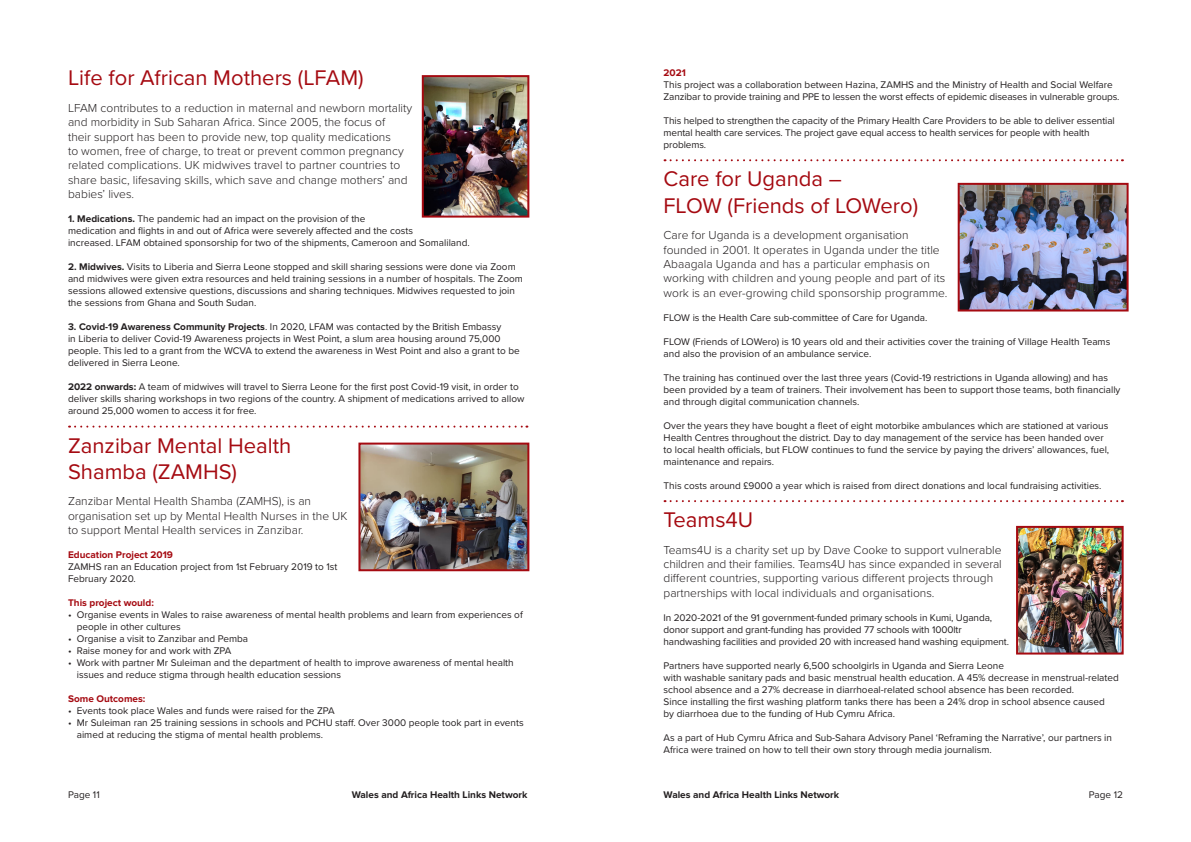
<style>
.page{position:relative;width:1191px;height:842px;background:#fff}
.page>*{position:absolute;margin:0;border:0;box-sizing:border-box;transform-origin:0 0}
.Paragraph_Style_1{font:22px/26.4px "Proxima Nova";color:#a50a11}
.Paragraph_Style_1-2{font:300 12px/14.4px "Proxima Nova";color:#231f20}
.Paragraph_Style_1-3{font:10px/12px "Proxima Nova";color:#231f20}
.Paragraph_Style_1-4{font:700 10px "Proxima Nova";color:#231f20}
.Paragraph_Style_1-5{font:700 10px "Proxima Nova";color:#a50a11}
.s1{font-weight:700}
</style>
<div class="page">
<svg style="left:69px;top:426px;width:458px;height:2px"></svg>
<svg style="left:664px;top:159px;width:459px;height:2px"></svg>
<svg style="left:664px;top:500px;width:459px;height:2px"></svg>
<img style="left:425px;top:78px;width:101px;height:137px">
<div style="left:422px;top:75px;width:107px;height:143px;border:2px solid #a50a11"></div>
<img style="left:1019px;top:529px;width:101px;height:122px">
<div style="left:1016px;top:526px;width:107px;height:128px;border:2px solid #a50a11"></div>
<img style="left:960px;top:186px;width:165px;height:122px">
<div style="left:957px;top:183px;width:171px;height:128px;border:2px solid #a50a11"></div>
<img style="left:361px;top:446px;width:165px;height:122px">
<div style="left:358px;top:443px;width:171px;height:128px;border:2px solid #a50a11"></div>
<p class="Paragraph_Style_1" style="left:68px;top:64px;width:297px">Life for African Mothers (LFAM)</p>
<p class="Paragraph_Style_1-2" style="left:68px;top:100px;width:346px">LFAM contributes to a reduction in maternal and newborn mortality and morbidity in Sub Saharan Africa. Since 2005, the focus of<br>their support has been to provide new, top quality medications<br>to women, free of charge, to treat or prevent common pregnancy related complications. UK midwives travel to partner countries to share basic, lifesaving skills, which save and change mothers’ and babies’ lives.</p>
<p class="Paragraph_Style_1-3" style="left:68px;top:212px;width:403px"><span class="s1">1. Medications.</span> The pandemic had an impact on the provision of the<br>medication and flights in and out of Africa were severely affected and the costs<br>increased. LFAM obtained sponsorship for two of the shipments, Cameroon and Somaliland.</p>
<p class="Paragraph_Style_1-3" style="left:68px;top:260px;width:456px"><span class="s1">2. Midwives.</span> Visits to Liberia and Sierra Leone stopped and skill sharing sessions were done via Zoom and midwives were given extra resources and held training sessions in a number of hospitals. The Zoom sessions allowed extensive questions, discussions and sharing techniques. Midwives requested to join the sessions from Ghana and South Sudan.</p>
<p class="Paragraph_Style_1-3" style="left:68px;top:320px;width:453px"><span class="s1">3. Covid-19 Awareness Community Projects</span>. In 2020, LFAM was contacted by the British Embassy<br>in Liberia to deliver Covid-19 Awareness projects in West Point, a slum area housing around 75,000 people. This led to a grant from the WCVA to extend the awareness in West Point and also a grant to be delivered in Sierra Leone.</p>
<p class="Paragraph_Style_1-3" style="left:68px;top:380px;width:458px"><span class="s1">2022 onwards:</span> A team of midwives will travel to Sierra Leone for the first post Covid-19 visit, in order to deliver skills sharing workshops in two regions of the country. A shipment of medications arrived to allow around 25,000 women to access it for free.</p>
<p class="Paragraph_Style_1" style="left:68px;top:431px;width:225px">Zanzibar Mental Health<br>Shamba (ZAMHS)</p>
<p class="Paragraph_Style_1-2" style="left:68px;top:494px;width:281px">Zanzibar Mental Health Shamba (ZAMHS), is an organisation set up by Mental Health Nurses in the UK to support Mental Health services in Zanzibar.</p>
<p class="Paragraph_Style_1-5" style="left:68px;top:550px;width:106px">Education Project 2019</p>
<p class="Paragraph_Style_1-3" style="left:68px;top:560px;width:271px">ZAMHS ran an Education project from 1st February 2019 to 1st<br>February 2020.</p>
<p class="Paragraph_Style_1-5" style="left:68px;top:598px;width:87px">This project would:</p>
<p class="Paragraph_Style_1-3" style="left:77px;top:608px;width:447px;text-indent:-9px">• Organise events in Wales to raise awareness of mental health problems and learn from experiences of people in other cultures</p>
<p class="Paragraph_Style_1-3" style="left:68px;top:632px;width:182px">• Organise a visit to Zanzibar and Pemba</p>
<p class="Paragraph_Style_1-3" style="left:68px;top:644px;width:165px">• Raise money for and work with ZPA</p>
<p class="Paragraph_Style_1-3" style="left:77px;top:656px;width:438px;text-indent:-9px">• Work with partner Mr Suleiman and the department of health to improve awareness of mental health issues and reduce stigma through health education sessions</p>
<p class="Paragraph_Style_1-5" style="left:68px;top:694px;width:79px">Some Outcomes:</p>
<p class="Paragraph_Style_1-3" style="left:68px;top:704px;width:268px">• Events took place Wales and funds were raised for the ZPA</p>
<p class="Paragraph_Style_1-3" style="left:77px;top:716px;width:448px;text-indent:-9px">• Mr Suleiman ran 25 training sessions in schools and PCHU staff. Over 3000 people took part in events aimed at reducing the stigma of mental health problems.</p>
<p class="Paragraph_Style_1-5" style="left:663px;top:68px;width:24px">2021</p>
<p class="Paragraph_Style_1-3" style="left:663px;top:78px;width:457px">This project was a collaboration between Hazina, ZAMHS and the Ministry of Health and Social Welfare<br>Zanzibar to provide training and PPE to lessen the worst effects of epidemic diseases in vulnerable groups.</p>
<p class="Paragraph_Style_1-3" style="left:663px;top:114px;width:453px">This helped to strengthen the capacity of the Primary Health Care Providers to be able to deliver essential mental health care services. The project gave equal access to health services for people with health problems.</p>
<p class="Paragraph_Style_1" style="left:663px;top:165px;width:256px">Care for Uganda –<br>FLOW (Friends of LOWero)</p>
<p class="Paragraph_Style_1-2" style="left:663px;top:227px;width:285px">Care for Uganda is a development organisation founded in 2001. It operates in Uganda under the title Abaagala Uganda and has a particular emphasis on working with children and young people and part of its work is an ever-growing child sponsorship programme.</p>
<p class="Paragraph_Style_1-3" style="left:663px;top:311px;width:265px">FLOW is the Health Care sub-committee of Care for Uganda.</p>
<p class="Paragraph_Style_1-3" style="left:663px;top:335px;width:448px">FLOW (Friends of LOWero) is 10 years old and their activities cover the training of Village Health Teams and also the provision of an ambulance service.</p>
<p class="Paragraph_Style_1-3" style="left:663px;top:371px;width:458px">The training has continued over the last three years (Covid-19 restrictions in Uganda allowing) and has been provided by a team of trainers. Their involvement has been to support those teams, both financially and through digital communication channels.</p>
<p class="Paragraph_Style_1-3" style="left:663px;top:419px;width:447px">Over the years they have bought a fleet of eight motorbike ambulances which are stationed at various Health Centres throughout the district. Day to day management of the service has been handed over to local health officials, but FLOW continues to fund the service by paying the drivers’ allowances, fuel, maintenance and repairs.</p>
<p class="Paragraph_Style_1-3" style="left:663px;top:479px;width:439px">This costs around £9000 a year which is raised from direct donations and local fundraising activities.</p>
<p class="Paragraph_Style_1" style="left:663px;top:506px;width:91px">Teams4U</p>
<p class="Paragraph_Style_1-2" style="left:663px;top:542px;width:340px">Teams4U is a charity set up by Dave Cooke to support vulnerable children and their families. Teams4U has since expanded in several different countries, supporting various different projects through partnerships with local individuals and organisations.</p>
<p class="Paragraph_Style_1-3" style="left:663px;top:611px;width:347px">In 2020-2021 of the 91 government-funded primary schools in Kumi, Uganda, donor support and grant-funding has provided 77 schools with 1000ltr handwashing facilities and provided 20 with increased hand washing equipment.</p>
<p class="Paragraph_Style_1-3" style="left:663px;top:659px;width:457px">Partners have supported nearly 6,500 schoolgirls in Uganda and Sierra Leone<br>with washable sanitary pads and basic menstrual health education. A 45% decrease in menstrual-related school absence and a 27% decrease in diarrhoeal-related school absence has been recorded.<br>Since installing the first washing platform tanks there has been a 24% drop in school absence caused<br>by diarrhoea due to the funding of Hub Cymru Africa.</p>
<p class="Paragraph_Style_1-3" style="left:663px;top:731px;width:450px">As a part of Hub Cymru Africa and Sub-Sahara Advisory Panel ‘Reframing the Narrative’, our partners in</p>
<p class="Paragraph_Style_1-3" style="left:663px;top:743px;width:330px">Africa were trained on how to tell their own story through media journalism.</p>
<p class="Paragraph_Style_1-3" style="left:68px;top:788px;width:33px">Page 11</p>
<p class="Paragraph_Style_1-4" style="left:352px;top:790px;width:177px">Wales and Africa Health Links Network</p>
<p class="Paragraph_Style_1-4" style="left:663px;top:790px;width:177px">Wales and Africa Health Links Network</p>
<p class="Paragraph_Style_1-3" style="left:1088px;top:788px;width:36px">Page 12</p>
</div>
